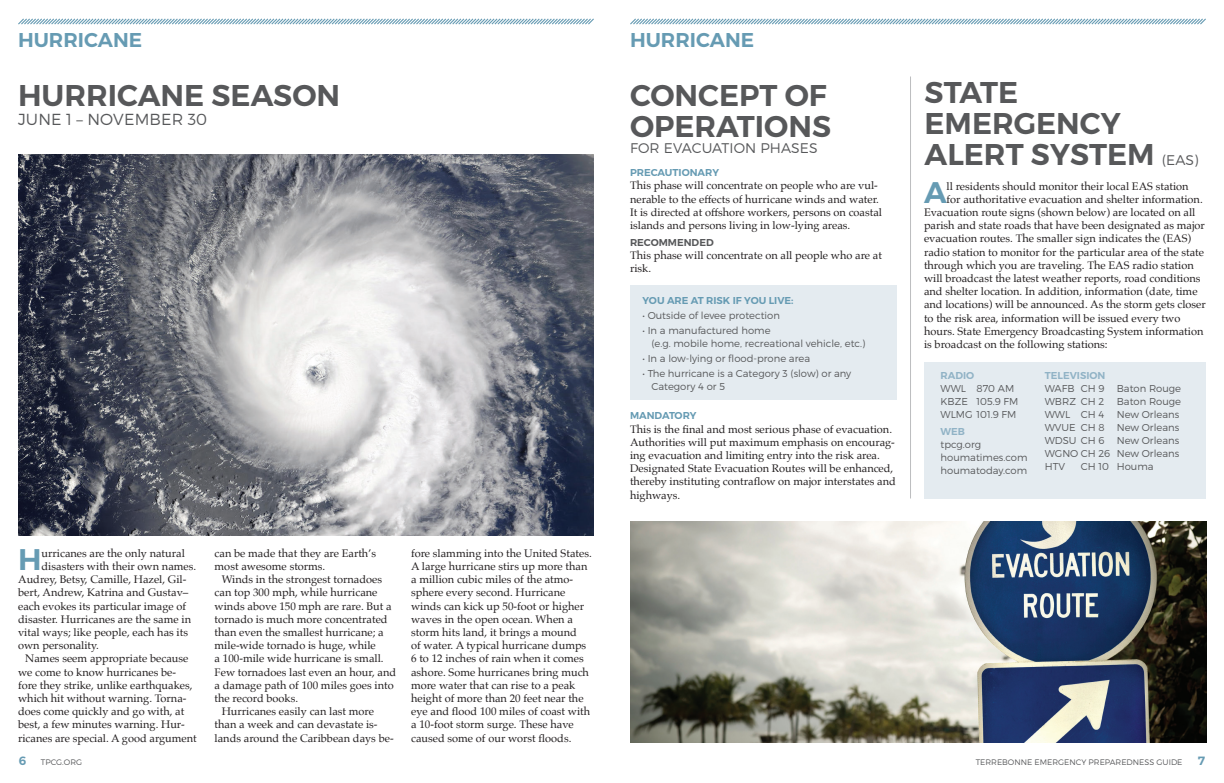
<style>
.page{position:relative;width:1224px;height:783px;background:#fff}
.page>*{position:absolute;margin:0;border:0;box-sizing:border-box;transform-origin:0 0}
.t1{font:600 30px/31px "Montserrat";color:#57585a}
.t2{font:600 29.9px "Montserrat";color:#669bb3}
.t3{font:600 20px "Montserrat";color:#669bb3}
.t4{font:300 16px "Montserrat";letter-spacing:.01em;color:#57585a}
.t5{font:300 14px "Montserrat";letter-spacing:.01em;color:#57585a}
.t6{font:600 12px "Montserrat";color:#669bb3}
.t7{font:11px/13.2px "Palatino";color:#231f20}
.t8{font:300 10px/13px "Montserrat";color:#57585a}
.t9{font:600 10px "Montserrat";color:#669bb3}
.t10{font:600 10px "Montserrat";color:#91b3c6}
.t11{font:600 10px "Montserrat";color:#57585a}
.t12{font:300 8px "Montserrat";color:#57585a}
.s1{font-weight:300;font-size:14px}
.s2{font-weight:600;font-size:12px;color:#669bb3}
</style>
<div class="page">
<div style="left:924px;top:362px;width:282px;height:136px;background:#e4ebf0"></div>
<img style="left:18px;top:154px;width:576px;height:382px">
<hr style="left:910px;top:76px;width:1px;height:422px;background:#bcbdc0">
<div style="left:630px;top:285px;width:267px;height:114px;background:#e4ebf0"></div>
<svg style="left:18px;top:18px;width:576px;height:7px"></svg>
<svg style="left:630px;top:18px;width:576px;height:7px"></svg>
<img style="left:630px;top:521px;width:577px;height:221px">
<h3 class="t3" style="left:18px;top:27px;width:126px">HURRICANE</h3>
<h3 class="t3" style="left:630px;top:27px;width:126px">HURRICANE</h3>
<h1 class="t1" style="left:18px;top:80px;width:324px">HURRICANE SEASON</h1>
<h3 class="t4" style="left:18px;top:110px;width:191px">JUNE 1 – NOVEMBER 30</h3>
<h1 class="t1" style="left:630px;top:80px;width:203px">CONCEPT OF<br>OPERATIONS</h1>
<p class="t5" style="left:630px;top:140px;width:189px">FOR EVACUATION PHASES</p>
<h1 class="t1" style="left:925px;top:77px;width:276px">STATE<br>EMERGENCY<br>ALERT SYSTEM <span class="s1">(EAS)</span></h1>
<h2 class="t2" style="left:18px;top:541px;width:25px">H</h2>
<p class="t7" style="left:42px;top:546px;width:145px">urricanes are the only natural</p>
<p class="t7" style="left:42px;top:560px;width:156px">disasters with their own names.</p>
<p class="t7" style="left:18px;top:573px;width:170px">Audrey, Betsy, Camille, Hazel, Gil-</p>
<p class="t7" style="left:18px;top:586px;width:172px">bert, Andrew, Katrina and Gustav–</p>
<p class="t7" style="left:18px;top:599px;width:170px">each evokes its particular image of</p>
<p class="t7" style="left:18px;top:612px;width:174px">disaster. Hurricanes are the same in</p>
<p class="t7" style="left:18px;top:626px;width:171px">vital ways; like people, each has its</p>
<p class="t7" style="left:18px;top:639px;width:82px">own personality.</p>
<p class="t7" style="left:25px;top:652px;width:165px">Names seem appropriate because</p>
<p class="t7" style="left:18px;top:665px;width:160px">we come to know hurricanes be-</p>
<p class="t7" style="left:18px;top:678px;width:176px">fore they strike, unlike earthquakes,</p>
<p class="t7" style="left:18px;top:692px;width:170px">which hit without warning. Torna-</p>
<p class="t7" style="left:18px;top:705px;width:168px">does come quickly and go with, at</p>
<p class="t7" style="left:18px;top:718px;width:168px">best, a few minutes warning. Hur-</p>
<p class="t7" style="left:18px;top:731px;width:180px">ricanes are special. A good argument</p>
<p class="t7" style="left:215px;top:546px;width:163px">can be made that they are Earth’s most awesome storms.</p>
<p class="t7" style="left:222px;top:573px;width:162px">Winds in the strongest tornadoes</p>
<p class="t7" style="left:215px;top:586px;width:164px">can top 300 mph, while hurricane</p>
<p class="t7" style="left:215px;top:599px;width:179px">winds above 150 mph are rare. But a</p>
<p class="t7" style="left:215px;top:612px;width:175px">tornado is much more concentrated</p>
<p class="t7" style="left:215px;top:626px;width:171px">than even the smallest hurricane; a</p>
<p class="t7" style="left:215px;top:639px;width:163px">mile-wide tornado is huge, while</p>
<p class="t7" style="left:215px;top:652px;width:171px">a 100-mile wide hurricane is small.</p>
<p class="t7" style="left:215px;top:665px;width:183px">Few tornadoes last even an hour, and</p>
<p class="t7" style="left:215px;top:678px;width:181px">a damage path of 100 miles goes into</p>
<p class="t7" style="left:215px;top:692px;width:85px">the record books.</p>
<p class="t7" style="left:222px;top:705px;width:154px">Hurricanes easily can last more</p>
<p class="t7" style="left:215px;top:718px;width:164px">than a week and can devastate is-</p>
<p class="t7" style="left:215px;top:731px;width:181px">lands around the Caribbean days be-</p>
<p class="t7" style="left:411px;top:546px;width:182px">fore slamming into the United States.<br>A large hurricane stirs up more than a million cubic miles of the atmo&shy;sphere every second. Hurricane winds can kick up 50-foot or higher waves in the open ocean. When a storm hits land, it brings a mound<br>of water. A typical hurricane dumps 6 to 12 inches of rain when it comes ashore. Some hurricanes bring much more water that can rise to a peak height of more than 20 feet near the eye and flood 100 miles of coast with a 10-foot storm surge. These have caused some of our worst floods.</p>
<p class="t9" style="left:630px;top:166px;width:91px">PRECAUTIONARY</p>
<p class="t7" style="left:630px;top:179px;width:254px">This phase will concentrate on people who are vul&shy;nerable to the effects of hurricane winds and water.<br>It is directed at offshore workers, persons on coastal islands and persons living in low-lying areas.</p>
<p class="t11" style="left:630px;top:236px;width:85px">RECOMMENDED</p>
<p class="t7" style="left:630px;top:249px;width:253px">This phase will concentrate on all people who are at risk.</p>
<h2 class="t2" style="left:924px;top:174px;width:24px">A</h2>
<p class="t7" style="left:947px;top:179px;width:244px">ll residents should monitor their local EAS station</p>
<p class="t7" style="left:947px;top:192px;width:258px">for authoritative evacuation and shelter information.</p>
<p class="t7" style="left:924px;top:206px;width:273px">Evacuation route signs (shown below) are located on all</p>
<p class="t7" style="left:924px;top:219px;width:282px">parish and state roads that have been designated as major</p>
<p class="t7" style="left:924px;top:232px;width:269px">evacuation routes. The smaller sign indicates the (EAS)</p>
<p class="t7" style="left:924px;top:245px;width:282px">radio station to monitor for the particular area of the state</p>
<p class="t7" style="left:924px;top:258px;width:271px">through which you are traveling. The EAS radio station</p>
<p class="t7" style="left:924px;top:272px;width:278px">will broadcast the latest weather reports, road conditions</p>
<p class="t7" style="left:924px;top:285px;width:275px">and shelter location. In addition, information (date, time</p>
<p class="t7" style="left:924px;top:298px;width:283px">and locations) will be announced. As the storm gets closer</p>
<p class="t7" style="left:924px;top:311px;width:258px">to the risk area, information will be issued every two</p>
<p class="t7" style="left:924px;top:324px;width:281px">hours. State Emergency Broadcasting System information</p>
<p class="t7" style="left:924px;top:338px;width:185px">is broadcast on the following stations:</p>
<p class="t9" style="left:642px;top:294px;width:153px">YOU ARE AT RISK IF YOU LIVE:</p>
<p class="t8" style="left:642px;top:309px;width:139px">• Outside of levee protection</p>
<p class="t8" style="left:652px;top:324px;width:215px;text-indent:-9px">• In a manufactured home<br>(e.g. mobile home, recreational vehicle, etc.)</p>
<p class="t8" style="left:642px;top:352px;width:169px">• In a low-lying or flood-prone area</p>
<p class="t8" style="left:652px;top:367px;width:201px;text-indent:-9px">• The hurricane is a Category 3 (slow) or any<br>Category 4 or 5</p>
<p class="t10" style="left:941px;top:369px;width:35px">RADIO</p>
<p class="t10" style="left:1045px;top:369px;width:62px">TELEVISION</p>
<p class="t8" style="left:1045px;top:381px;width:138px">WAFB CH 9 Baton Rouge<br>WBRZ CH 2</p>
<p class="t8" style="left:941px;top:381px;width:79px">WWL 870 AM<br>KBZE 105.9 FM<br>WLMG 101.9 FM</p>
<p class="t10" style="left:941px;top:425px;width:26px">WEB</p>
<p class="t8" style="left:941px;top:437px;width:88px">tpcg.org houmatimes.com houmatoday.com</p>
<p class="t8" style="left:1117px;top:394px;width:66px">Baton Rouge</p>
<p class="t8" style="left:1045px;top:407px;width:136px;text-align:justify;text-indent:72px">New Orleans WVUE CH 8 New Orleans WDSU CH 6 New Orleans WGNO CH 26 New Orleans HTV</p>
<p class="t8" style="left:1045px;top:407px;width:61px">WWL CH 4</p>
<p class="t9" style="left:630px;top:410px;width:68px">MANDATORY</p>
<p class="t7" style="left:630px;top:422px;width:267px">This is the final and most serious phase of evacuation.<br>Authorities will put maximum emphasis on encourag&shy;ing evacuation and limiting entry into the risk area.<br>Designated State Evacuation Routes will be enhanced, thereby instituting contraflow on major interstates and highways.</p>
<p class="t8" style="left:1081px;top:459px;width:74px">CH 10 Houma</p>
<p class="t12" style="left:19px;top:757px;width:65px"><span class="s2">6</span> TPCG.ORG</p>
<p class="t12" style="left:976px;top:757px;width:208px">TERREBONNE EMERGENCY PREPAREDNESS GUIDE</p>
<p class="t6" style="left:1198px;top:753px;width:9px">7</p>
</div>
